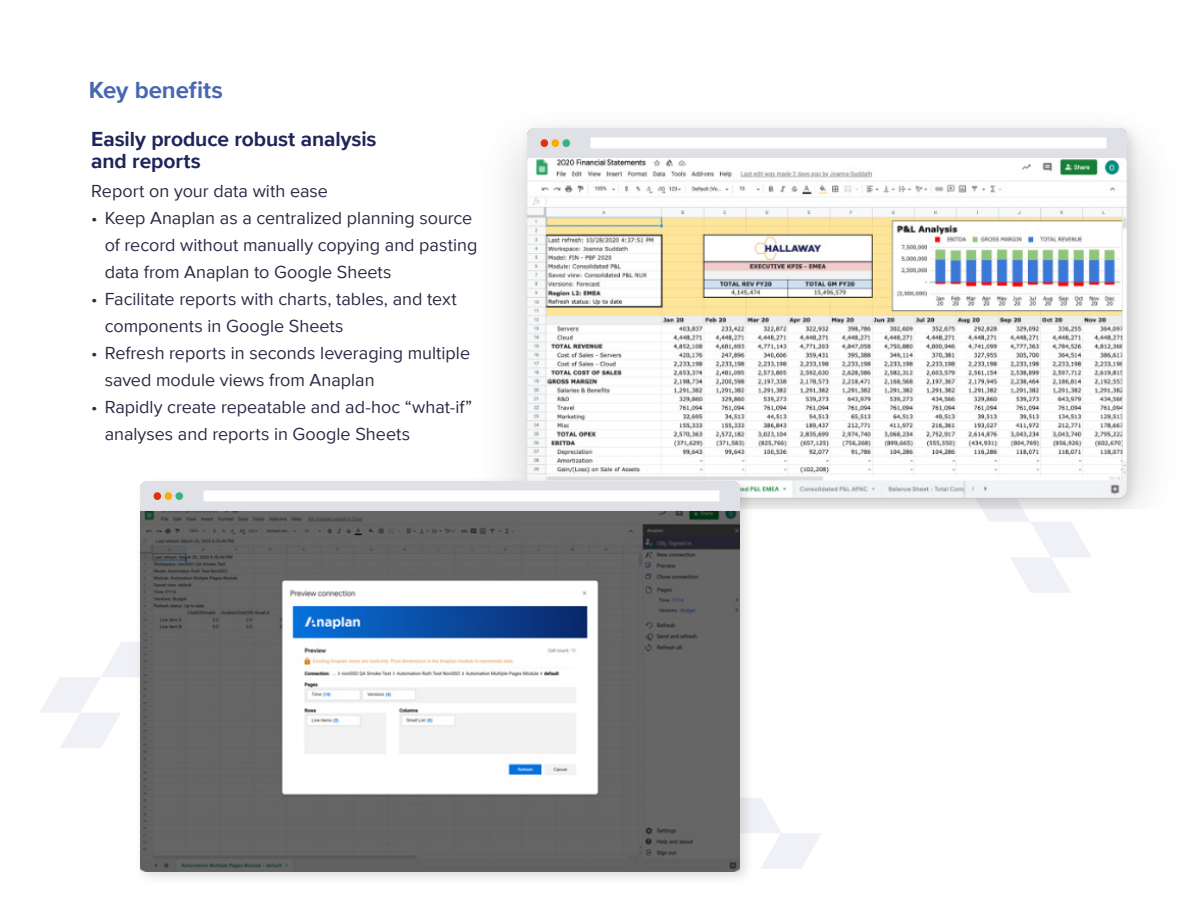
<style>
.page{position:relative;width:1188px;height:918px;background:#fff}
.page>*{position:absolute;margin:0;border:0;box-sizing:border-box;transform-origin:0 0}
.body_8pt_13{font:700 24px "Proxima Nova";letter-spacing:-.005em;color:#4967b0}
.Body_Copy{font:700 21px/22.5px "Proxima Nova";letter-spacing:-.005em;color:#1f255a}
.bullets_2{font:18px/27px "Proxima Nova";color:#2b2a46}
</style>
<div class="page">
<svg style="left:1011px;top:522px;width:80px;height:71px"></svg>
<svg style="left:40px;top:642px;width:94px;height:106px"></svg>
<svg style="left:754px;top:798px;width:67px;height:71px"></svg>
<div style="left:475px;top:106px;width:712px;height:416px;background:#231f20;opacity:.15"></div>
<img style="left:475px;top:106px;width:710px;height:403px">
<img style="left:527px;top:128px;width:599px;height:29px">
<div style="left:134px;top:475px;width:620px;height:411px;background:#231f20;opacity:.15"></div>
<img style="left:141px;top:511px;width:599px;height:361px">
<img style="left:141px;top:482px;width:599px;height:29px">
<p class="body_8pt_13" style="left:89px;top:73px;width:136px">Key benefits</p>
<p class="Body_Copy" style="left:91px;top:127px;width:287px">Easily produce robust analysis and reports</p>
<p class="bullets_2" style="left:91px;top:176px;width:238px">Report on your data with ease</p>
<p class="bullets_2" style="left:105px;top:203px;width:374px;text-indent:-14px">• Keep Anaplan as a centralized planning source of record without manually copying and pasting data from Anaplan to Google Sheets</p>
<p class="bullets_2" style="left:105px;top:284px;width:353px;text-indent:-14px">• Facilitate reports with charts, tables, and text components in Google Sheets</p>
<p class="bullets_2" style="left:105px;top:338px;width:367px;text-indent:-14px">• Refresh reports in seconds leveraging multiple saved module views from Anaplan</p>
<p class="bullets_2" style="left:105px;top:392px;width:369px;text-indent:-14px">• Rapidly create repeatable and ad-hoc “what-if” analyses and reports in Google Sheets</p>
</div>
